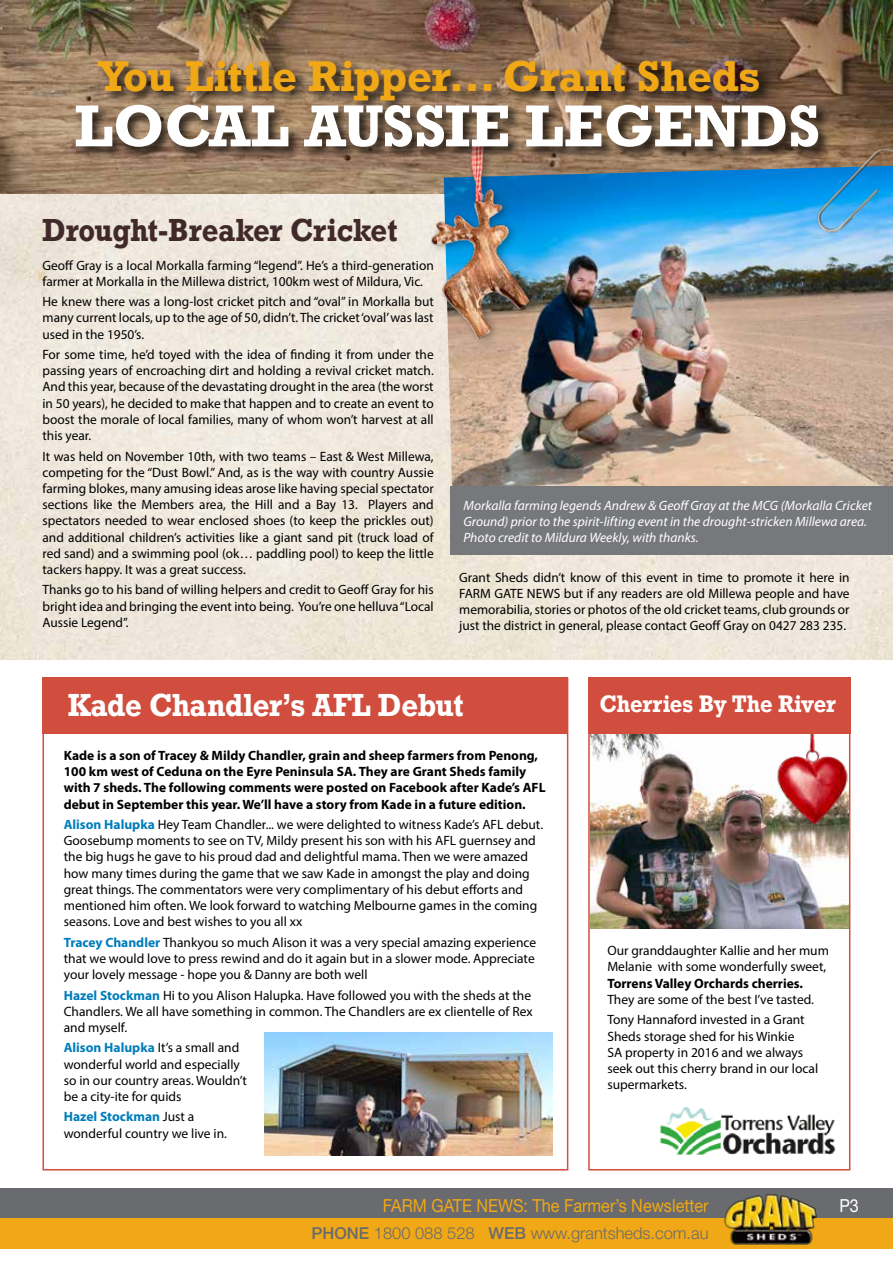
<style>
.page{position:relative;width:893px;height:1263px;background:#fff}
.page>*{position:absolute;margin:0;border:0;box-sizing:border-box;transform-origin:0 0}
.t1{font:700 55.5px "Rockwell";color:#fff}
.t2{font:700 40.5px "Rockwell";letter-spacing:-.005em;color:#f0a816}
.t3{font:700 30px "Rockwell";letter-spacing:-.01em;color:#41292a;scale:.91 1}
.t4{font:700 30px "Rockwell";letter-spacing:-.01em;color:#fff;scale:.91 1}
.t5{font:700 22.5px "Rockwell";letter-spacing:-.01em;color:#fff;scale:.91 1}
.t6{font:18px "Helvetica Neue LT Std";color:#f0a816;scale:.9 1}
.t7{font:18px "Helvetica Neue LT Std";color:#fff;scale:.9 1}
.t8{font:300 16.5px "Helvetica Neue LT Std";color:#6a6b6e}
.t9{font:13.5px/16.2px "Myriad Pro";color:#000}
.t10{font:700 13.5px/16.2px "Myriad Pro";color:#000}
.t11{font:italic 13.5px/16.2px "Myriad Pro";color:#fff}
.s1{font-weight:700;color:#007dba}
.s2{font-weight:500}
</style>
<div class="page">
<img style="left:591px;top:733px;width:256px;height:195px">
<img style="left:0;top:0;width:893px;height:195px">
<img style="left:0;top:195px;width:893px;height:464px">
<div style="left:0;top:1210px;width:893px;height:39px;background:#f0a816"></div>
<div style="left:0;top:1188px;width:893px;height:30px;background:#6a6b6e"></div>
<img style="left:724px;top:1194px;width:92px;height:51px">
<div style="left:43px;top:677px;width:525px;height:493px;background:#fff;border:2px solid #d14e3f"></div>
<div style="left:588px;top:677px;width:262px;height:493px;border:2px solid #d14e3f"></div>
<div style="left:43px;top:677px;width:525px;height:56px;background:#d14e3f"></div>
<img style="left:761px;top:733px;width:89px;height:128px">
<img style="left:444px;top:166px;width:449px;height:351px">
<div style="left:451px;top:487px;width:442px;height:68px;background:#77787b"></div>
<img style="left:761px;top:111px;width:132px;height:181px">
<img style="left:265px;top:1032px;width:288px;height:123px">
<img style="left:660px;top:1107px;width:176px;height:48px">
<img style="left:425px;top:161px;width:161px;height:195px">
<div style="left:74px;top:58px;width:758px;height:103px;background:#000;opacity:.75"></div>
<div style="left:588px;top:677px;width:262px;height:56px;background:#d14e3f"></div>
<h2 class="t2" style="left:98px;top:50px;width:664px">You Little Ripper... Grant Sheds</h2>
<h1 class="t1" style="left:75px;top:90px;width:747px">LOCAL AUSSIE LEGENDS</h1>
<h3 class="t3" style="left:43px;top:210px;width:392px">Drought-Breaker Cricket</h3>
<p class="t9" style="left:43px;top:257px;width:393px">Geoff Gray is a local Morkalla farming “legend”. He’s a third-generation farmer at Morkalla in the Millewa district, 100km west of Mildura, Vic.</p>
<p class="t9" style="left:43px;top:293px;width:393px;text-align:justify">He knew there was a long-lost cricket pitch and “oval” in Morkalla but many current locals, up to the age of 50, didn’t. The cricket ‘oval’ was last used in the 1950’s.</p>
<p class="t9" style="left:43px;top:346px;width:393px;text-align:justify">For some time, he’d toyed with the idea of finding it from under the passing years of encroaching dirt and holding a revival cricket match.<br>And this year, because of the devastating drought in the area (the worst in 50 years), he decided to make that happen and to create an event to boost the morale of local families, many of whom won’t harvest at all this year.</p>
<p class="t9" style="left:43px;top:448px;width:393px;text-align:justify">It was held on November 10th, with two teams – East &amp; West Millewa, competing for the “Dust Bowl.” And, as is the way with country Aussie farming blokes, many amusing ideas arose like having special spectator sections like the Members area, the Hill and a Bay 13. Players and spectators needed to wear enclosed shoes (to keep the prickles out) and additional children’s activities like a giant sand pit (truck load of red sand) and a swimming pool (ok… paddling pool) to keep the little tackers happy. It was a great success.</p>
<p class="t9" style="left:43px;top:581px;width:393px;text-align:justify">Thanks go to his band of willing helpers and credit to Geoff Gray for his bright idea and bringing the event into being. You’re one helluva “Local Aussie Legend”.</p>
<p class="t11" style="left:463px;top:497px;width:410px">Morkalla farming legends Andrew &amp; Geoff Gray at the MCG (Morkalla Cricket<br>Ground) prior to the spirit-lifting event in the drought-stricken Millewa area.<br>Photo credit to Mildura Weekly, with thanks.</p>
<p class="t9" style="left:459px;top:569px;width:392px;text-align:justify">Grant Sheds didn’t know of this event in time to promote it here in FARM GATE NEWS but if any readers are old Millewa people and have memorabilia, stories or photos of the old cricket teams, club grounds or just the district in general, please contact Geoff Gray on 0427 283 235.</p>
<h3 class="t4" style="left:68px;top:686px;width:437px">Kade Chandler’s AFL Debut</h3>
<p class="t10" style="left:64px;top:747px;width:483px">Kade is a son of Tracey &amp; Mildy Chandler, grain and sheep farmers from Penong, 100 km west of Ceduna on the Eyre Peninsula SA. They are Grant Sheds family with 7 sheds. The following comments were posted on Facebook after Kade’s AFL debut in September this year. We’ll have a story from Kade in a future edition.</p>
<p class="t9" style="left:64px;top:816px;width:481px"><span class="s1">Alison Halupka</span> Hey Team Chandler... we were delighted to witness Kade’s AFL debut.<br>Goosebump moments to see on TV, Mildy present his son with his AFL guernsey and the big hugs he gave to his proud dad and delightful mama. Then we were amazed how many times during the game that we saw Kade in amongst the play and doing great things. The commentators were very complimentary of his debut efforts and mentioned him often. We look forward to watching Melbourne games in the coming seasons. Love and best wishes to you all xx</p>
<p class="t9" style="left:64px;top:934px;width:474px;text-align:justify"><span class="s1">Tracey Chandler</span> Thankyou so much Alison it was a very special amazing experience that we would love to press rewind and do it again but in a slower mode. Appreciate your lovely message - hope you &amp; Danny are both well</p>
<p class="t9" style="left:64px;top:987px;width:470px;text-align:justify"><span class="s1">Hazel Stockman</span> Hi to you Alison Halupka. Have followed you with the sheds at the Chandlers. We all have something in common. The Chandlers are ex clientelle of Rex and myself.</p>
<p class="t9" style="left:64px;top:1039px;width:185px"><span class="s1">Alison Halupka</span> It’s a small and wonderful world and especially so in our country areas. Wouldn’t be a city-ite for quids</p>
<p class="t9" style="left:64px;top:1109px;width:165px"><span class="s1">Hazel Stockman</span> Just a wonderful country we live in.</p>
<h3 class="t5" style="left:600px;top:689px;width:261px">Cherries By The River</h3>
<p class="t9" style="left:607px;top:942px;width:223px">Our granddaughter Kallie and her mum<br>Melanie with some wonderfully sweet,</p>
<p class="t10" style="left:607px;top:974px;width:197px">Torrens Valley Orchards cherries.</p>
<p class="t9" style="left:607px;top:989px;width:208px;line-height:20.4px">They are some of the best I’ve tasted.<br>Tony Hannaford invested in a Grant</p>
<p class="t9" style="left:607px;top:1028px;width:212px">Sheds storage shed for his Winkie<br>SA property in 2016 and we always seek out this cherry brand in our local supermarkets.</p>
<h3 class="t6" style="left:383px;top:1195px;width:364px">FARM GATE NEWS: The Farmer’s Newsletter</h3>
<h3 class="t7" style="left:839px;top:1195px;width:23px">P3</h3>
<p class="t8" style="left:311px;top:1222px;width:399px"><span class="s2">PHONE</span> 1800 088 528 <span class="s2">WEB</span> www.grantsheds.com.au</p>
</div>
